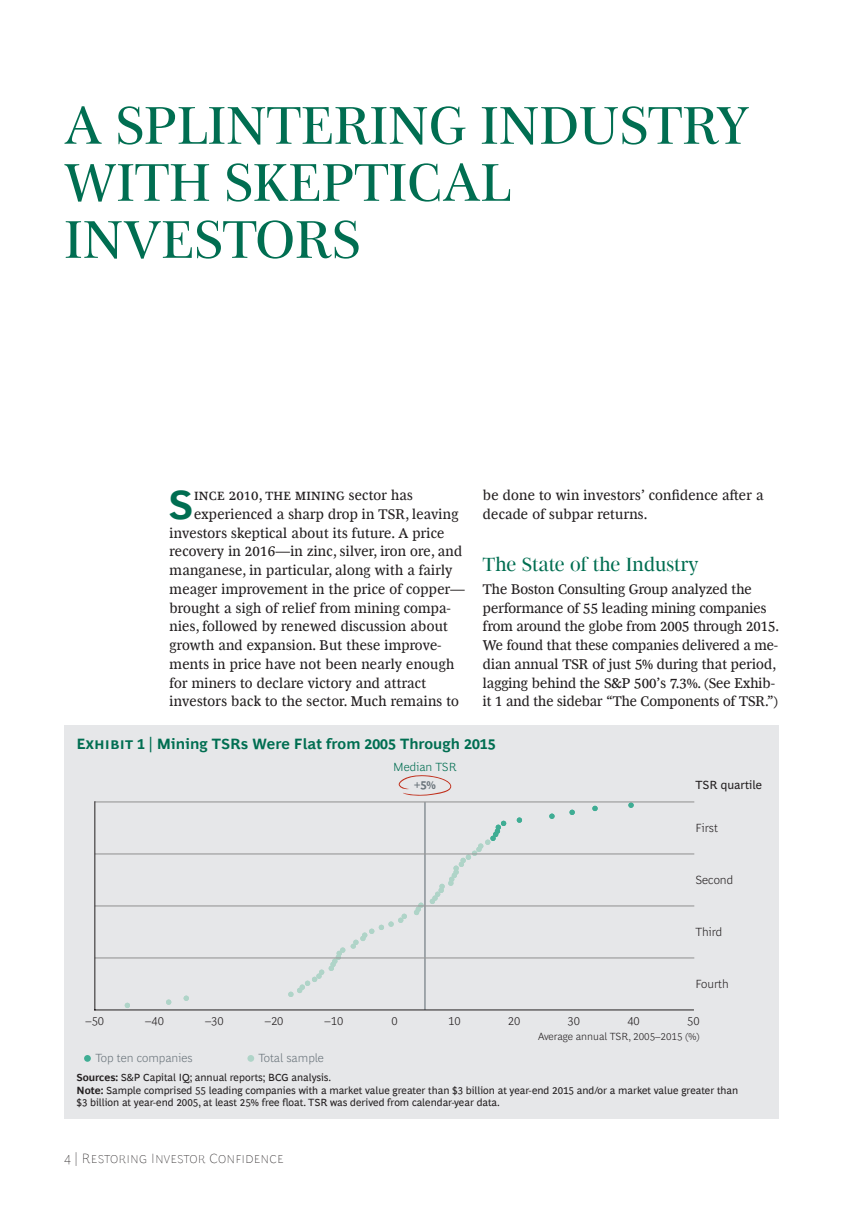
<style>
.page{position:relative;width:842px;height:1212px;background:#fff}
.page>*{position:absolute;margin:0;border:0;box-sizing:border-box;transform-origin:0 0}
.t1{font:54px/57px "Henderson BCG Serif Head";color:#006e51}
.t2{font:700 41.85px "Henderson BCG Sans";color:#006e51}
.t3{font:19.5px "Henderson BCG Serif Head";letter-spacing:.005em;color:#006e51}
.t4{font:700 15px "Henderson BCG Sans";letter-spacing:.005em;color:#006e51}
.t5{font:14.25px/18.8px "Henderson BCG Serif";letter-spacing:.015em;color:#231f20}
.t6{font:100 13.5px "Henderson BCG Sans";letter-spacing:.01em;color:#231f20}
.t7{font:300 12px "Henderson BCG Sans";color:#231f20}
.t8{font:300 12px "Henderson BCG Sans";color:#6a747b}
.t9{font:12px "Henderson BCG Sans";color:#231f20}
.t10{font:300 12px "Henderson BCG Sans";color:#006e51}
.t11{font:700 12px "Henderson BCG Sans";color:#6a747b}
.t12{font:10.5px/12.8px "Henderson BCG Sans";color:#231f20}
.t13{font:300 10.5px "Henderson BCG Sans";color:#231f20}
.s1{font-size:12.75px}
.s2{font-weight:700}
</style>
<div class="page">
<div style="left:64px;top:725px;width:714px;height:394px;background:#e6e7e9"></div>
<svg style="left:399px;top:775px;width:52px;height:21px"></svg>
<div style="left:84px;top:1055px;width:7px;height:7px;background:#3fad94;border-radius:50%"></div>
<div style="left:247px;top:1055px;width:7px;height:7px;background:#afd4c8;border-radius:50%"></div>
<svg style="left:628px;top:802px;width:6px;height:6px"></svg>
<svg style="left:592px;top:806px;width:6px;height:5px"></svg>
<svg style="left:569px;top:810px;width:6px;height:5px"></svg>
<svg style="left:549px;top:813px;width:6px;height:6px"></svg>
<svg style="left:517px;top:817px;width:5px;height:6px"></svg>
<svg style="left:430px;top:821px;width:76px;height:83px"></svg>
<svg style="left:414px;top:903px;width:10px;height:12px"></svg>
<svg style="left:288px;top:947px;width:57px;height:50px"></svg>
<svg style="left:184px;top:995px;width:5px;height:6px"></svg>
<svg style="left:166px;top:999px;width:5px;height:6px"></svg>
<svg style="left:125px;top:1003px;width:5px;height:5px"></svg>
<svg style="left:351px;top:914px;width:56px;height:35px"></svg>
<hr style="left:424px;top:802px;width:1px;height:208px;background:#6a747b">
<hr style="left:95px;top:905px;width:599px;height:1px;background:#999">
<hr style="left:95px;top:853px;width:599px;height:1px;background:#999">
<hr style="left:95px;top:801px;width:599px;height:1px;background:#999">
<hr style="left:95px;top:957px;width:599px;height:1px;background:#999">
<hr style="left:95px;top:1009px;width:598px;height:1px;background:#231f20">
<hr style="left:94px;top:802px;width:1px;height:208px;background:#231f20">
<h1 class="t1" style="left:64px;top:93px;width:686px">A SPLINTERING INDUSTRY<br>WITH SKEPTICAL<br>INVESTORS</h1>
<h2 class="t2" style="left:168px;top:474px;width:26px">S</h2>
<p class="t5" style="left:194px;top:485px;width:220px">ince 20<span class="s1">1</span>0, the mining sector has</p>
<p class="t5" style="left:194px;top:503px;width:266px">experienced a sharp drop in TSR, leaving</p>
<p class="t5" style="left:170px;top:522px;width:276px">investors skeptical about its future. A price</p>
<p class="t5" style="left:170px;top:541px;width:294px">recovery in 2016—in zinc, silver, iron ore, and</p>
<p class="t5" style="left:170px;top:560px;width:284px">manganese, in particular, along with a fairly</p>
<p class="t5" style="left:170px;top:578px;width:297px">meager improvement in the price of copper—</p>
<p class="t5" style="left:170px;top:597px;width:282px">brought a sigh of relief from mining compa-</p>
<p class="t5" style="left:170px;top:616px;width:280px">nies, followed by renewed discussion about</p>
<p class="t5" style="left:170px;top:635px;width:273px">growth and expansion. But these improve-</p>
<p class="t5" style="left:170px;top:653px;width:286px">ments in price have not been nearly enough</p>
<p class="t5" style="left:170px;top:672px;width:258px">for miners to declare victory and attract</p>
<p class="t5" style="left:170px;top:691px;width:291px">investors back to the sector. Much remains to</p>
<p class="t5" style="left:483px;top:485px;width:282px">be done to win investors’ confidence after a decade of subpar returns.</p>
<h3 class="t3" style="left:483px;top:550px;width:217px">The State of the Industry</h3>
<p class="t5" style="left:483px;top:578px;width:298px">The Boston Consulting Group analyzed the performance of 55 leading mining companies from around the globe from 2005 through 2015.<br>We found that these companies delivered a me&shy;dian annual TSR of just 5% during that period, lagging behind the S&amp;P 500’s 7.3%. (See Exhib&shy;it 1 and the sidebar “The Components of TSR.”)</p>
<p class="t4" style="left:77px;top:733px;width:420px">Exhibit 1 | Mining TSRs Were Flat from 2005 Through 2015</p>
<p class="t10" style="left:393px;top:758px;width:65px">Median TSR</p>
<p class="t11" style="left:414px;top:776px;width:23px">+5%</p>
<p class="t9" style="left:695px;top:776px;width:68px">TSR quartile</p>
<p class="t7" style="left:695px;top:819px;width:24px">First</p>
<p class="t7" style="left:695px;top:871px;width:39px">Second</p>
<p class="t7" style="left:695px;top:923px;width:28px">Third</p>
<p class="t7" style="left:695px;top:975px;width:35px">Fourth</p>
<p class="t7" style="left:85px;top:1012px;width:20px">–50</p>
<p class="t7" style="left:145px;top:1012px;width:20px">–40</p>
<p class="t7" style="left:205px;top:1012px;width:20px">–30</p>
<p class="t7" style="left:265px;top:1012px;width:20px">–20</p>
<p class="t7" style="left:325px;top:1012px;width:20px">–10</p>
<p class="t7" style="left:391px;top:1012px;width:8px">0</p>
<p class="t7" style="left:448px;top:1012px;width:14px">10</p>
<p class="t7" style="left:508px;top:1012px;width:14px">20</p>
<p class="t7" style="left:568px;top:1012px;width:14px">30</p>
<p class="t7" style="left:627px;top:1012px;width:14px">40</p>
<p class="t7" style="left:687px;top:1012px;width:14px">50</p>
<p class="t13" style="left:538px;top:1029px;width:163px">Average annual TSR, 2005–2015 (%)</p>
<p class="t8" style="left:96px;top:1049px;width:99px">Top ten companies</p>
<p class="t8" style="left:259px;top:1049px;width:67px">Total sample</p>
<p class="t12" style="left:77px;top:1070px;width:663px"><span class="s2">Sources:</span> S&amp;P Capital IQ; annual reports; BCG analysis.<br><span class="s2">Note:</span> Sample comprised 55 leading companies with a market value greater than $3 billion at year-end 2015 and/or a market value greater than $3 billion at year-end 2005, at least 25% free float. TSR was derived from calendar-year data.</p>
<p class="t6" style="left:64px;top:1149px;width:222px">4 | Restoring Investor Confidence</p>
</div>
